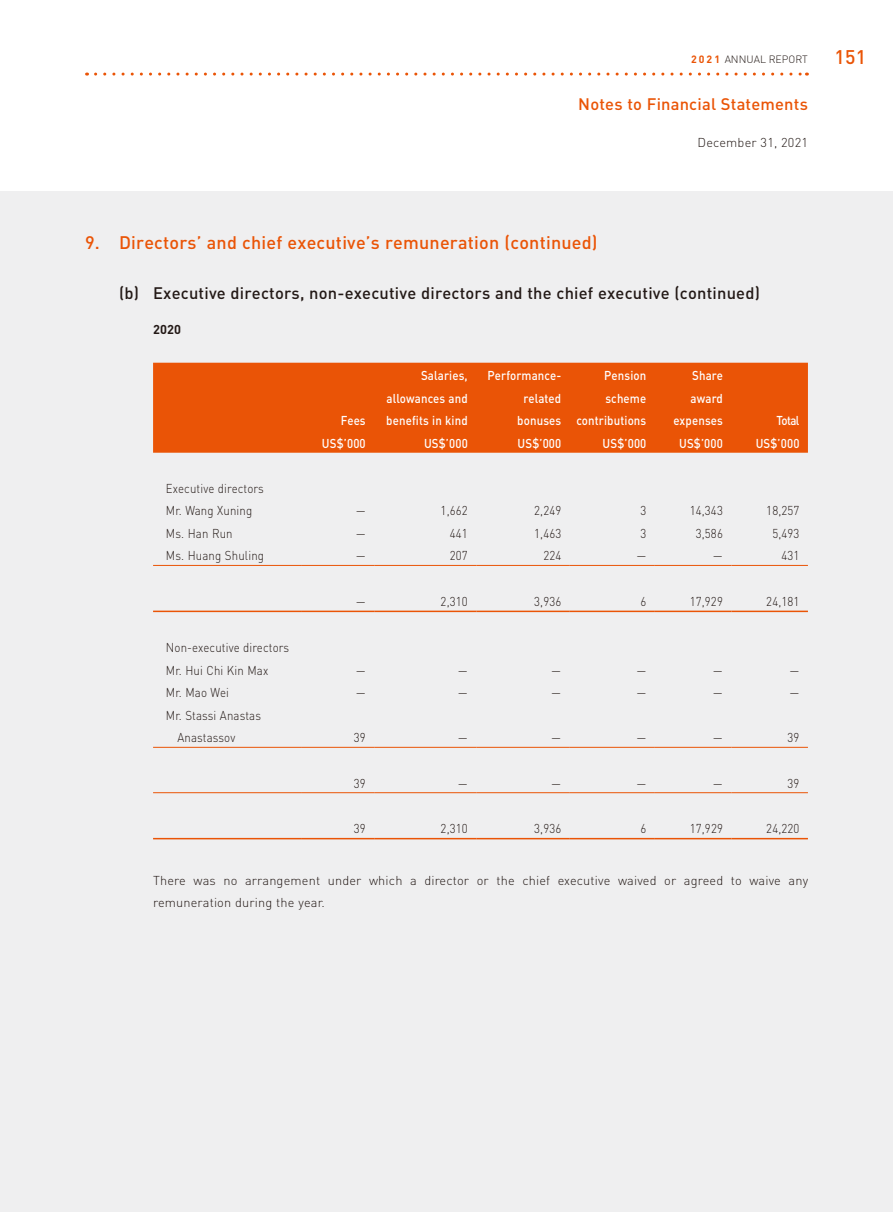
<style>
.page{position:relative;width:893px;height:1212px;background:#fff}
.page>*{position:absolute;margin:0;border:0;box-sizing:border-box;transform-origin:0 0}
.t1{font:500 19.5px "DIN";color:#ea5406}
.t2{font:500 18px "DIN";letter-spacing:.01em;color:#ea5406}
.t3{font:500 16.5px "DIN";letter-spacing:.01em;color:#231916}
.t4{font:500 16.5px "DIN";letter-spacing:.01em;color:#ea5406}
.t5{font:300 12.75px/22.5px "DIN";letter-spacing:.015em;color:#231916;scale:.9 1}
.t6{font:500 12.75px "DIN";letter-spacing:.01em;color:#fff;scale:.9 1}
.t7{font:300 12.75px/22.5px "DIN";letter-spacing:.015em;color:#231916}
.t8{font:700 12.75px "DIN";color:#231916}
.t9{font:300 10.5px "DIN";color:#231916}
.s1{font-weight:700;color:#ea5406}
</style>
<div class="page">
<div style="left:0;top:191px;width:893px;height:1021px;background:#efeff0"></div>
<svg style="left:96px;top:73px;width:711px;height:3px"></svg>
<div style="left:153px;top:363px;width:655px;height:90px;background:#ea5406"></div>
<hr style="left:153px;top:792px;width:149px;height:1px;background:#ea5406">
<hr style="left:302px;top:792px;width:72px;height:1px;background:#ea5406">
<hr style="left:374px;top:792px;width:102px;height:1px;background:#ea5406">
<hr style="left:476px;top:792px;width:94px;height:1px;background:#ea5406">
<hr style="left:570px;top:792px;width:85px;height:1px;background:#ea5406">
<hr style="left:655px;top:792px;width:76px;height:1px;background:#ea5406">
<hr style="left:731px;top:792px;width:77px;height:1px;background:#ea5406">
<hr style="left:153px;top:838px;width:149px;height:1px;background:#ea5406">
<hr style="left:302px;top:838px;width:72px;height:1px;background:#ea5406">
<hr style="left:374px;top:838px;width:102px;height:1px;background:#ea5406">
<hr style="left:476px;top:838px;width:94px;height:1px;background:#ea5406">
<hr style="left:570px;top:838px;width:85px;height:1px;background:#ea5406">
<hr style="left:655px;top:838px;width:76px;height:1px;background:#ea5406">
<hr style="left:731px;top:838px;width:77px;height:1px;background:#ea5406">
<hr style="left:153px;top:565px;width:149px;height:1px;background:#ea5406">
<hr style="left:302px;top:565px;width:72px;height:1px;background:#ea5406">
<hr style="left:374px;top:565px;width:102px;height:1px;background:#ea5406">
<hr style="left:476px;top:565px;width:94px;height:1px;background:#ea5406">
<hr style="left:570px;top:565px;width:85px;height:1px;background:#ea5406">
<hr style="left:655px;top:565px;width:76px;height:1px;background:#ea5406">
<hr style="left:731px;top:565px;width:77px;height:1px;background:#ea5406">
<hr style="left:153px;top:611px;width:149px;height:1px;background:#ea5406">
<hr style="left:302px;top:611px;width:72px;height:1px;background:#ea5406">
<hr style="left:374px;top:611px;width:102px;height:1px;background:#ea5406">
<hr style="left:476px;top:611px;width:94px;height:1px;background:#ea5406">
<hr style="left:570px;top:611px;width:85px;height:1px;background:#ea5406">
<hr style="left:655px;top:611px;width:76px;height:1px;background:#ea5406">
<hr style="left:731px;top:611px;width:77px;height:1px;background:#ea5406">
<hr style="left:153px;top:747px;width:149px;height:1px;background:#ea5406">
<hr style="left:302px;top:747px;width:72px;height:1px;background:#ea5406">
<hr style="left:374px;top:747px;width:102px;height:1px;background:#ea5406">
<hr style="left:476px;top:747px;width:94px;height:1px;background:#ea5406">
<hr style="left:570px;top:747px;width:85px;height:1px;background:#ea5406">
<hr style="left:655px;top:747px;width:76px;height:1px;background:#ea5406">
<hr style="left:731px;top:747px;width:77px;height:1px;background:#ea5406">
<p class="t9" style="left:691px;top:53px;width:118px"><span class="s1">2 0 2 1</span> ANNUAL REPORT</p>
<h1 class="t1" style="left:835px;top:45px;width:33px">151</h1>
<p class="t4" style="left:578px;top:93px;width:231px">Notes to Financial Statements</p>
<p class="t7" style="left:697px;top:131px;width:112px">December 31, 2021</p>
<h2 class="t2" style="left:85px;top:231px;width:514px">9. Directors’ and chief executive’s remuneration (continued)</h2>
<p class="t3" style="left:119px;top:282px;width:642px">(b) Executive directors, non-executive directors and the chief executive (continued)</p>
<p class="t8" style="left:153px;top:321px;width:30px">2020</p>
<p class="t5" style="left:166px;top:477px;width:110px">Executive directors<br>Mr. Wang Xuning</p>
<p class="t6" style="left:421px;top:367px;width:53px">Salaries,</p>
<p class="t6" style="left:488px;top:367px;width:83px">Performance-</p>
<p class="t6" style="left:604px;top:367px;width:48px">Pension</p>
<p class="t6" style="left:692px;top:367px;width:36px">Share</p>
<p class="t6" style="left:386px;top:390px;width:92px">allowances and</p>
<p class="t6" style="left:524px;top:390px;width:43px">related</p>
<p class="t6" style="left:605px;top:390px;width:47px">scheme</p>
<p class="t6" style="left:691px;top:390px;width:37px">award</p>
<p class="t6" style="left:341px;top:412px;width:29px">Fees</p>
<p class="t6" style="left:386px;top:412px;width:92px">benefits in kind</p>
<p class="t6" style="left:517px;top:412px;width:145px">bonuses contributions</p>
<p class="t6" style="left:673px;top:412px;width:56px">expenses</p>
<p class="t6" style="left:776px;top:412px;width:27px">Total</p>
<p class="t6" style="left:322px;top:435px;width:50px">US$’000</p>
<p class="t6" style="left:424px;top:435px;width:50px">US$’000</p>
<p class="t6" style="left:518px;top:435px;width:50px">US$’000</p>
<p class="t6" style="left:603px;top:435px;width:50px">US$’000</p>
<p class="t6" style="left:679px;top:435px;width:50px">US$’000</p>
<p class="t6" style="left:756px;top:435px;width:50px">US$’000</p>
<p class="t5" style="left:356px;top:499px;width:13px">—</p>
<p class="t5" style="left:441px;top:499px;width:32px">1,662</p>
<p class="t5" style="left:534px;top:499px;width:32px">2,249</p>
<p class="t5" style="left:640px;top:499px;width:8px">3</p>
<p class="t5" style="left:690px;top:499px;width:38px">14,343</p>
<p class="t5" style="left:766px;top:499px;width:38px">18,257</p>
<p class="t5" style="left:166px;top:522px;width:76px">Ms. Han Run</p>
<p class="t5" style="left:356px;top:522px;width:13px">—</p>
<p class="t5" style="left:450px;top:522px;width:21px">441</p>
<p class="t5" style="left:534px;top:522px;width:32px">1,463</p>
<p class="t5" style="left:640px;top:522px;width:8px">3</p>
<p class="t5" style="left:696px;top:522px;width:32px">3,586</p>
<p class="t5" style="left:772px;top:522px;width:32px">5,493</p>
<p class="t5" style="left:166px;top:544px;width:111px">Ms. Huang Shuling</p>
<p class="t5" style="left:356px;top:544px;width:13px">—</p>
<p class="t5" style="left:450px;top:544px;width:21px">207</p>
<p class="t5" style="left:543px;top:544px;width:21px">224</p>
<p class="t5" style="left:636px;top:544px;width:13px">—</p>
<p class="t5" style="left:713px;top:544px;width:13px">—</p>
<p class="t5" style="left:781px;top:544px;width:21px">431</p>
<p class="t5" style="left:356px;top:590px;width:13px">—</p>
<p class="t5" style="left:441px;top:590px;width:32px">2,310</p>
<p class="t5" style="left:534px;top:590px;width:32px">3,936</p>
<p class="t5" style="left:640px;top:590px;width:8px">6</p>
<p class="t5" style="left:690px;top:590px;width:38px">17,929</p>
<p class="t5" style="left:766px;top:590px;width:38px">24,181</p>
<p class="t5" style="left:166px;top:636px;width:139px">Non-executive directors<br>Mr. Hui Chi Kin Max</p>
<p class="t5" style="left:356px;top:659px;width:13px">—</p>
<p class="t5" style="left:458px;top:659px;width:13px">—</p>
<p class="t5" style="left:551px;top:659px;width:13px">—</p>
<p class="t5" style="left:636px;top:659px;width:13px">—</p>
<p class="t5" style="left:713px;top:659px;width:13px">—</p>
<p class="t5" style="left:789px;top:659px;width:13px">—</p>
<p class="t5" style="left:166px;top:681px;width:72px">Mr. Mao Wei</p>
<p class="t5" style="left:356px;top:681px;width:13px">—</p>
<p class="t5" style="left:458px;top:681px;width:13px">—</p>
<p class="t5" style="left:551px;top:681px;width:13px">—</p>
<p class="t5" style="left:636px;top:681px;width:13px">—</p>
<p class="t5" style="left:713px;top:681px;width:13px">—</p>
<p class="t5" style="left:789px;top:681px;width:13px">—</p>
<p class="t5" style="left:177px;top:704px;width:94px;text-indent:-12px">Mr. Stassi Anastas<br>Anastassov</p>
<p class="t5" style="left:354px;top:726px;width:15px">39</p>
<p class="t5" style="left:458px;top:726px;width:13px">—</p>
<p class="t5" style="left:551px;top:726px;width:13px">—</p>
<p class="t5" style="left:636px;top:726px;width:13px">—</p>
<p class="t5" style="left:713px;top:726px;width:13px">—</p>
<p class="t5" style="left:787px;top:726px;width:15px">39</p>
<p class="t5" style="left:354px;top:772px;width:15px">39</p>
<p class="t5" style="left:458px;top:772px;width:13px">—</p>
<p class="t5" style="left:551px;top:772px;width:13px">—</p>
<p class="t5" style="left:636px;top:772px;width:13px">—</p>
<p class="t5" style="left:713px;top:772px;width:13px">—</p>
<p class="t5" style="left:787px;top:772px;width:15px">39</p>
<p class="t5" style="left:354px;top:817px;width:15px">39</p>
<p class="t5" style="left:441px;top:817px;width:32px">2,310</p>
<p class="t5" style="left:534px;top:817px;width:32px">3,936</p>
<p class="t5" style="left:640px;top:817px;width:8px">6</p>
<p class="t5" style="left:690px;top:817px;width:38px">17,929</p>
<p class="t5" style="left:766px;top:817px;width:38px">24,220</p>
<p class="t7" style="left:153px;top:869px;width:657px">There was no arrangement under which a director or the chief executive waived or agreed to waive any remuneration during the year.</p>
</div>
